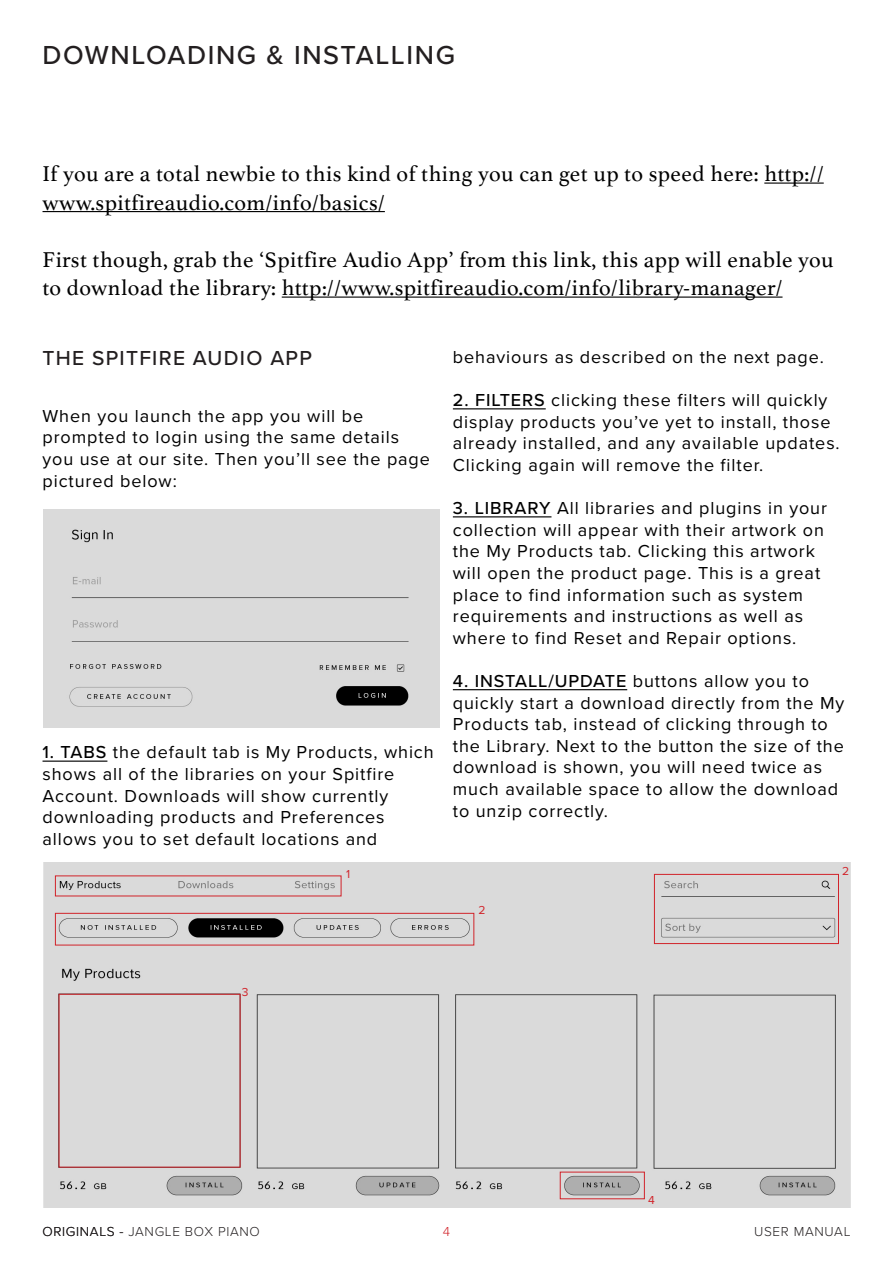
<style>
.page{position:relative;width:893px;height:1263px;background:#fff}
.page>*{position:absolute;margin:0;border:0;box-sizing:border-box;transform-origin:0 0}
.H2__Chapter_title{font:500 27px "Proxima Nova";letter-spacing:.06em;color:#231f20}
.Intro_body{font:22.5px/28.5px "Athelas";letter-spacing:.02em;color:#000}
.H3__Body_text_title{font:500 21px "Proxima Nova";letter-spacing:.06em;color:#231f20}
.Main_body_BOLD{font:18px/21.6px "Proxima Nova";letter-spacing:.05em;color:#000}
.Main_body{font:18px/21.6px "Proxima Nova";letter-spacing:.05em;color:#000}
.t1{font:300 13.5px "Proxima Nova";letter-spacing:.05em;color:#231f20}
.t2{font:300 13.5px "Proxima Nova";color:#d1232a}
.Main_body-2{font:12px "Proxima Nova";color:#d1232a}
.s1{font-weight:500}
</style>
<div class="page">
<hr style="left:764px;top:182px;width:60px;height:2px;background:#000">
<hr style="left:43px;top:211px;width:342px;height:1px;background:#000">
<hr style="left:282px;top:296px;width:500px;height:2px;background:#000">
<div style="left:43px;top:510px;width:396px;height:217px;background:#dadada"></div>
<hr style="left:43px;top:760px;width:64px;height:2px;background:#000">
<img style="left:43px;top:862px;width:807px;height:345px">
<div style="left:654px;top:874px;width:185px;height:70px;border:1px solid #d1232a"></div>
<div style="left:55px;top:913px;width:419px;height:32px;border:1px solid #d1232a"></div>
<div style="left:560px;top:1172px;width:85px;height:27px;border:1px solid #d1232a"></div>
<hr style="left:453px;top:408px;width:93px;height:1px;background:#000">
<hr style="left:453px;top:516px;width:98px;height:1px;background:#000">
<hr style="left:453px;top:689px;width:174px;height:1px;background:#000">
<p class="H2__Chapter_title" style="left:43px;top:35px;width:414px">DOWNLOADING &amp; INSTALLING</p>
<p class="Intro_body" style="left:43px;top:159px;width:783px">If you are a total newbie to this kind of thing you can get up to speed here: http:// www.spitfireaudio.com/info/basics/</p>
<p class="Intro_body" style="left:43px;top:245px;width:793px">First though, grab the ‘Spitfire Audio App’ from this link, this app will enable you to download the library: http://www.spitfireaudio.com/info/library-manager/</p>
<p class="H3__Body_text_title" style="left:43px;top:343px;width:271px">THE SPITFIRE AUDIO APP</p>
<p class="Main_body" style="left:43px;top:404px;width:389px">When you launch the app you will be prompted to login using the same details you use at our site. Then you’ll see the page pictured below:</p>
<p class="Main_body_BOLD" style="left:43px;top:741px;width:393px"><span class="s1">1. TABS</span> the default tab is My Products, which shows all of the libraries on your Spitfire Account. Downloads will show currently downloading products and Preferences allows you to set default locations and</p>
<p class="Main_body-2" style="left:346px;top:865px;width:6px">1</p>
<p class="Main_body_BOLD" style="left:453px;top:345px;width:372px">behaviours as described on the next page.</p>
<p class="Main_body_BOLD" style="left:453px;top:388px;width:388px"><span class="s1">2. FILTERS</span> clicking these filters will quickly display products you’ve yet to install, those already installed, and any available updates.<br>Clicking again will remove the filter.</p>
<p class="Main_body_BOLD" style="left:453px;top:496px;width:376px"><span class="s1">3. LIBRARY</span> All libraries and plugins in your collection will appear with their artwork on the My Products tab. Clicking this artwork will open the product page. This is a great place to find information such as system requirements and instructions as well as where to find Reset and Repair options.</p>
<p class="Main_body_BOLD" style="left:453px;top:669px;width:393px"><span class="s1">4. INSTALL/UPDATE</span> buttons allow you to quickly start a download directly from the My Products tab, instead of clicking through to the Library. Next to the button the size of the download is shown, you will need twice as much available space to allow the download to unzip correctly.</p>
<p class="Main_body-2" style="left:478px;top:901px;width:9px">2</p>
<p class="Main_body-2" style="left:842px;top:861px;width:9px">2</p>
<p class="Main_body-2" style="left:242px;top:983px;width:8px">3</p>
<p class="Main_body-2" style="left:648px;top:1191px;width:8px">4</p>
<p class="t1" style="left:43px;top:1221px;width:219px">ORIGINALS - JANGLE BOX PIANO</p>
<p class="t2" style="left:443px;top:1221px;width:9px">4</p>
<p class="t1" style="left:754px;top:1221px;width:98px">USER MANUAL</p>
</div>
